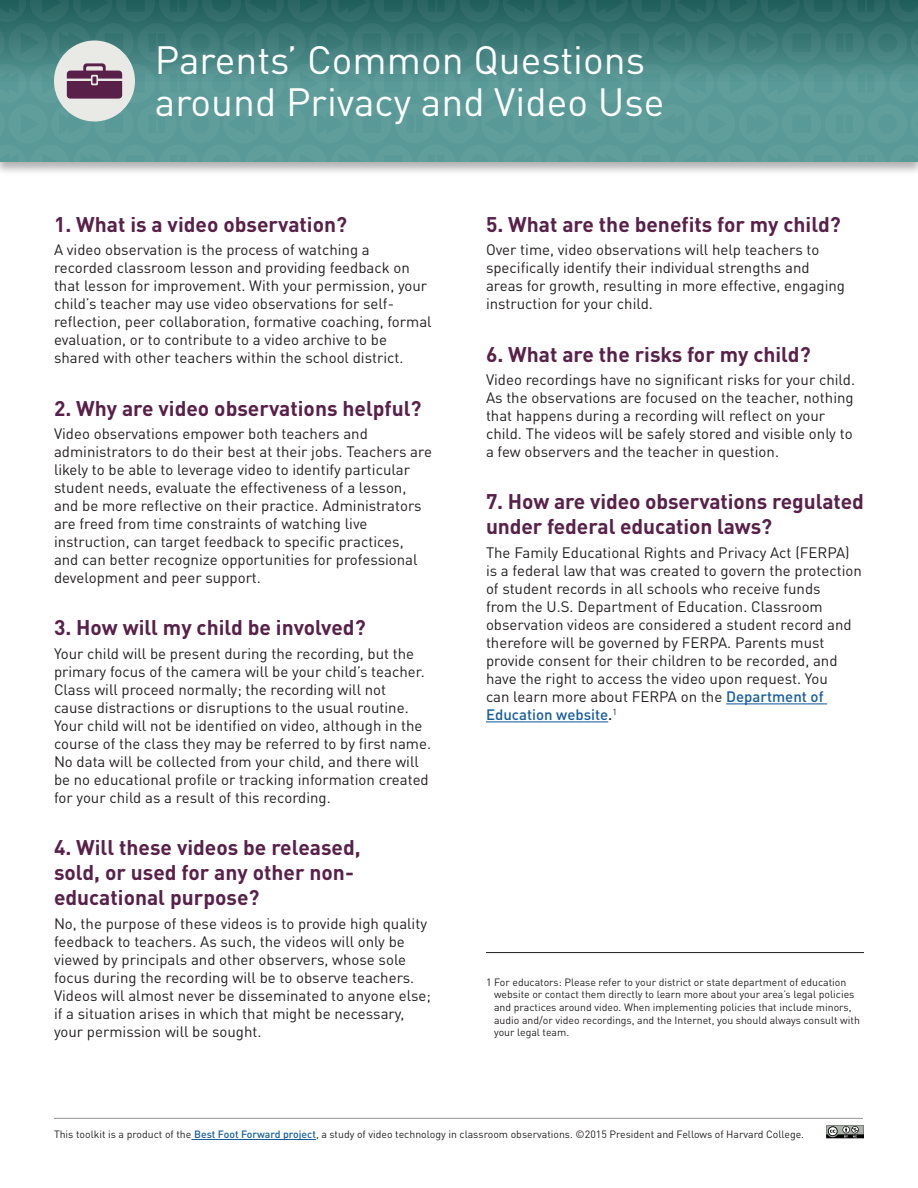
<style>
.page{position:relative;width:918px;height:1188px;background:#fff}
.page>*{position:absolute;margin:0;border:0;box-sizing:border-box;transform-origin:0 0}
.t1{font:39px/42px "DINOT";color:#fff}
.teal_subhead{font:700 21px/25.2px "DINOT";color:#592049}
.body_copy{font:15px/18px "DINOT";color:#231f20}
.body_copy-2{font:10.5px/12.6px "DINOT";color:#231f20}
.s1{font-weight:500;color:#175d9e}
.s2{font-weight:500}
</style>
<div class="page">
<div style="left:0;top:0;width:918px;height:176px;background:#231f20;opacity:.35"></div>
<svg style="left:0;top:0;width:918px;height:162px;background:#508c8a"></svg>
<hr style="left:194px;top:1139px;width:122px;height:1px;background:#175d9e">
<hr style="left:54px;top:1118px;width:809px;height:1px;background:#939598">
<hr style="left:726px;top:703px;width:101px;height:1px;background:#175d9e">
<hr style="left:486px;top:721px;width:122px;height:1px;background:#175d9e">
<hr style="left:486px;top:952px;width:378px;height:1px;background:#231f20">
<svg style="left:826px;top:1125px;width:38px;height:14px"></svg>
<p class="t1" style="left:155px;top:39px;width:511px">Parents’ Common Questions around Privacy and Video Use</p>
<p class="teal_subhead" style="left:54px;top:211px;width:295px">1. What is a video observation?</p>
<p class="body_copy" style="left:54px;top:241px;width:379px">A video observation is the process of watching a recorded classroom lesson and providing feedback on that lesson for improvement. With your permission, your child’s teacher may use video observations for self&shy;reflection, peer collaboration, formative coaching, formal evaluation, or to contribute to a video archive to be shared with other teachers within the school district.</p>
<p class="teal_subhead" style="left:54px;top:395px;width:369px">2. Why are video observations helpful?</p>
<p class="body_copy" style="left:54px;top:424px;width:379px">Video observations empower both teachers and administrators to do their best at their jobs. Teachers are likely to be able to leverage video to identify particular student needs, evaluate the effectiveness of a lesson, and be more reflective on their practice. Administrators are freed from time constraints of watching live instruction, can target feedback to specific practices,<br>and can better recognize opportunities for professional development and peer support.</p>
<p class="teal_subhead" style="left:54px;top:614px;width:313px">3. How will my child be involved?</p>
<p class="body_copy" style="left:54px;top:644px;width:379px">Your child will be present during the recording, but the primary focus of the camera will be your child’s teacher.<br>Class will proceed normally; the recording will not<br>cause distractions or disruptions to the usual routine.<br>Your child will not be identified on video, although in the course of the class they may be referred to by first name.<br>No data will be collected from your child, and there will be no educational profile or tracking information created for your child as a result of this recording.</p>
<p class="teal_subhead" style="left:54px;top:834px;width:308px">4. Will these videos be released, sold, or used for any other non&shy;educational purpose?</p>
<p class="body_copy" style="left:54px;top:914px;width:378px">No, the purpose of these videos is to provide high quality feedback to teachers. As such, the videos will only be viewed by principals and other observers, whose sole focus during the recording will be to observe teachers.<br>Videos will almost never be disseminated to anyone else; if a situation arises in which that might be necessary, your permission will be sought.</p>
<p class="teal_subhead" style="left:486px;top:211px;width:356px">5. What are the benefits for my child?</p>
<p class="body_copy" style="left:486px;top:241px;width:361px">Over time, video observations will help teachers to specifically identify their individual strengths and areas for growth, resulting in more effective, engaging instruction for your child.</p>
<p class="teal_subhead" style="left:486px;top:341px;width:326px">6. What are the risks for my child?</p>
<p class="body_copy" style="left:486px;top:370px;width:371px">Video recordings have no significant risks for your child.<br>As the observations are focused on the teacher, nothing that happens during a recording will reflect on your child. The videos will be safely stored and visible only to a few observers and the teacher in question.</p>
<p class="teal_subhead" style="left:486px;top:488px;width:379px">7. How are video observations regulated under federal education laws?</p>
<p class="body_copy" style="left:486px;top:543px;width:377px">The Family Educational Rights and Privacy Act (FERPA) is a federal law that was created to govern the protection of student records in all schools who receive funds<br>from the U.S. Department of Education. Classroom observation videos are considered a student record and therefore will be governed by FERPA. Parents must provide consent for their children to be recorded, and have the right to access the video upon request. You<br>can learn more about FERPA on the <span class="s1">Department of Education website</span><span class="s2">.</span><sup>1</sup></p>
<p class="body_copy-2" style="left:494px;top:976px;width:367px;text-indent:-8px">1 For educators: Please refer to your district or state department of education website or contact them directly to learn more about your area’s legal policies and practices around video. When implementing policies that include minors, audio and/or video recordings, and the Internet, you should always consult with your legal team.</p>
<p class="body_copy-2" style="left:54px;top:1128px;width:752px">This toolkit is a product of the <span class="s1">Best Foot Forward project</span>, a study of video technology in classroom observations. ©2015 President and Fellows of Harvard College.</p>
</div>
